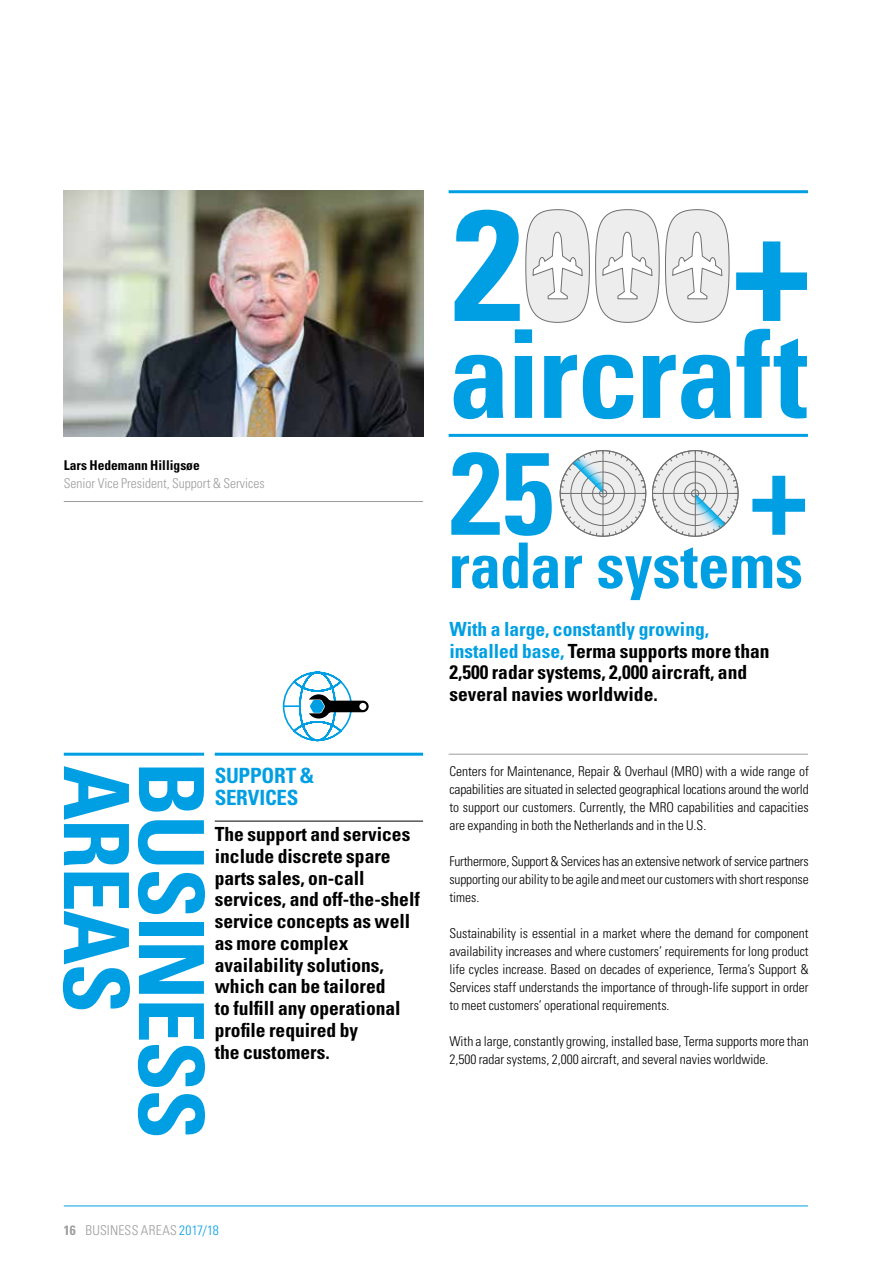
<style>
.page{position:relative;width:893px;height:1263px;background:#fff}
.page>*{position:absolute;margin:0;border:0;box-sizing:border-box;transform-origin:0 0}
.t1{font:700 condensed 122.55px "Univers LT Std";letter-spacing:-.005em;color:#009fe3}
.t2{font:700 condensed 116.85px "Univers LT Std";color:#009fe3}
.t3{font:700 condensed 90px "Univers LT Std";letter-spacing:-.02em;color:#009fe3}
.t4{font:700 condensed 63px "Univers LT Std";color:#009fe3}
.t5{font:700 condensed 21px/22.5px "Univers LT Std";letter-spacing:-.01em;color:#009fe3}
.t6{font:700 condensed 19.5px/21.8px "Univers LT Std";color:#000}
.t7{font:300 condensed 13.5px/18px "Univers LT Std";color:#000;text-align:justify}
.t8{font:300 condensed 13.5px "Univers LT Std";color:#9d9d9c}
.t9{font:700 condensed 13.5px "Univers LT Std";color:#000}
.s1{color:#009fe3}
.s2{font-weight:700}
</style>
<div class="page">
<hr style="left:449px;top:190px;width:359px;height:3px;background:#009fe3">
<hr style="left:449px;top:754px;width:359px;height:1px;background:#9d9d9c">
<hr style="left:64px;top:1205px;width:744px;height:1px;background:#009fe3">
<hr style="left:64px;top:753px;width:140px;height:3px;background:#009fe3">
<hr style="left:215px;top:753px;width:208px;height:3px;background:#009fe3">
<svg style="left:282px;top:671px;width:87px;height:71px"></svg>
<svg style="left:736px;top:241px;width:71px;height:80px"></svg>
<svg style="left:455px;top:209px;width:275px;height:114px"></svg>
<svg style="left:652px;top:451px;width:86px;height:85px"></svg>
<hr style="left:652px;top:493px;width:86px;height:1px;background:#706f6f">
<svg style="left:560px;top:451px;width:86px;height:85px"></svg>
<hr style="left:560px;top:493px;width:86px;height:1px;background:#706f6f">
<img style="left:64px;top:190px;width:359px;height:247px">
<hr style="left:64px;top:501px;width:359px;height:1px;background:#9d9d9c">
<hr style="left:449px;top:434px;width:359px;height:3px;background:#009fe3">
<hr style="left:215px;top:821px;width:208px;height:1px;background:#000">
<p class="t9" style="left:64px;top:457px;width:138px">Lars Hedemann Hilligsøe</p>
<p class="t8" style="left:64px;top:475px;width:202px">Senior Vice President, Support &amp; Services</p>
<h3 class="t3" style="left:151px;top:765px;width:249px;rotate:90deg">AREAS</h3>
<h3 class="t3" style="left:226px;top:762px;width:379px;rotate:90deg">BUSINESS</h3>
<h3 class="t5" style="left:215px;top:764px;width:101px">SUPPORT &amp;<br>SERVICES</h3>
<p class="t6" style="left:215px;top:823px;width:207px">The support and services include discrete spare parts sales, on-call services, and off-the-shelf service concepts as well as more complex availability solutions, which can be tailored<br>to fulfill any operational profile required by<br>the customers.</p>
<h1 class="t1" style="left:449px;top:299px;width:361px">aircraft</h1>
<h2 class="t2" style="left:450px;top:421px;width:105px">25</h2>
<h2 class="t2" style="left:749px;top:421px;width:60px">+</h2>
<h3 class="t4" style="left:449px;top:527px;width:356px">radar systems</h3>
<h3 class="t6" style="left:449px;top:618px;width:322px"><span class="s1">With a large, constantly growing, installed base,</span> Terma supports more than 2,500 radar systems, 2,000 aircraft, and several navies worldwide.</h3>
<p class="t7" style="left:449px;top:762px;width:361px">Centers for Maintenance, Repair &amp; Overhaul (MRO) with a wide range of capabilities are situated in selected geographical locations around the world to support our customers. Currently, the MRO capabilities and capacities are expanding in both the Netherlands and in the U.S.</p>
<p class="t7" style="left:449px;top:852px;width:361px">Furthermore, Support &amp; Services has an extensive network of service partners supporting our ability to be agile and meet our customers with short response times.</p>
<p class="t7" style="left:449px;top:924px;width:361px">Sustainability is essential in a market where the demand for component availability increases and where customers’ requirements for long product life cycles increase. Based on decades of experience, Terma’s Support &amp; Services staff understands the importance of through-life support in order to meet customers’ operational requirements.</p>
<p class="t7" style="left:449px;top:1032px;width:361px">With a large, constantly growing, installed base, Terma supports more than<br>2,500 radar systems, 2,000 aircraft, and several navies worldwide.</p>
<p class="t8" style="left:64px;top:1221px;width:156px"><span class="s2">16</span> BUSINESS AREAS <span class="s1">2017/18</span></p>
</div>
